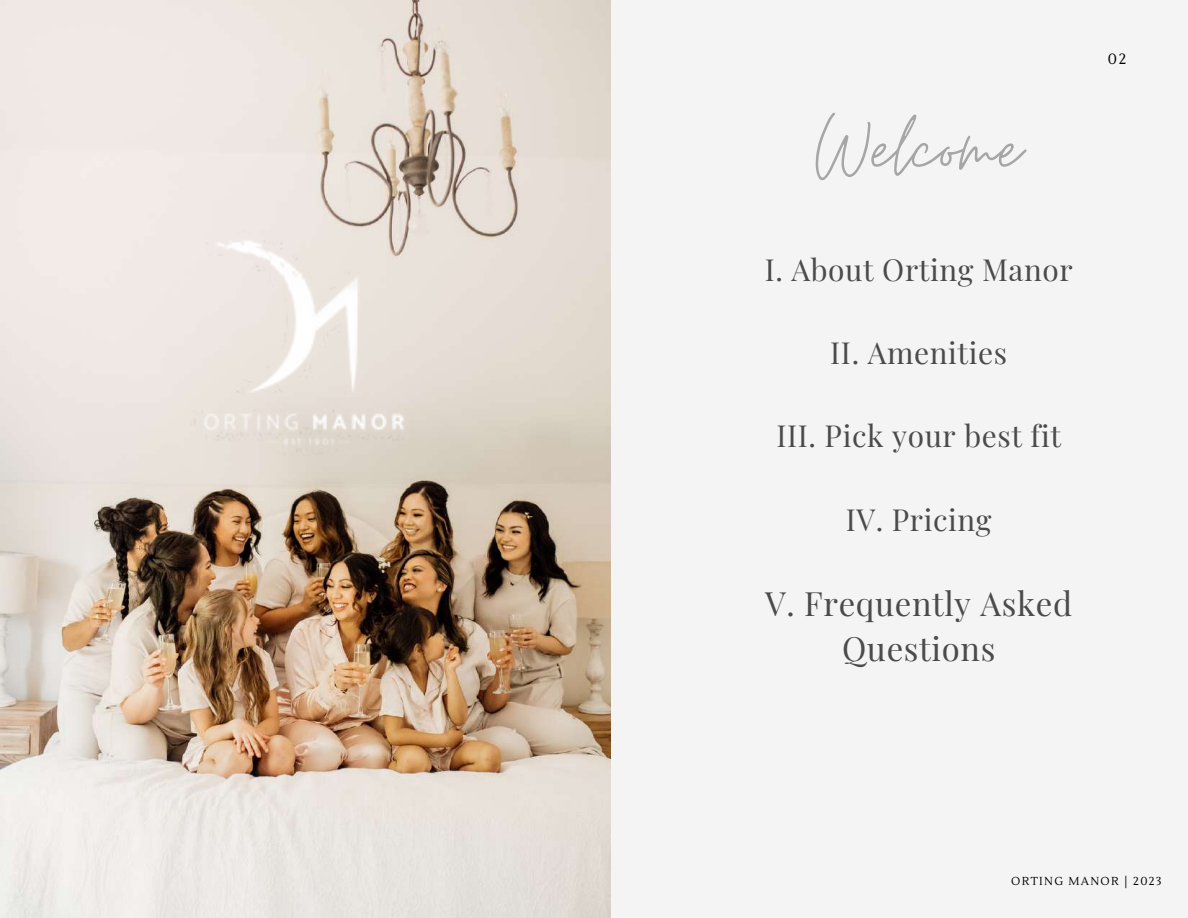
<style>
.page{position:relative;width:1188px;height:918px;background:#f4f4f4}
.page>*{position:absolute;margin:0;border:0;box-sizing:border-box;transform-origin:0 0}
.t1{font:96px "Moon Time";color:#a6a6a6}
.t2{font:32.85px/45px "Playfair Display";letter-spacing:.02em;color:#4b4b4b;text-align:center}
.t3{font:29.85px "Playfair Display";letter-spacing:.02em;color:#4b4b4b}
.t4{font:14.85px "Lustria";color:#000}
.t5{font:11.55px "Lustria";letter-spacing:.115em;color:#000}
</style>
<div class="page">
<img style="left:0;top:0;width:611px;height:918px">
<img style="left:191px;top:225px;width:229px;height:234px">
<h1 class="t1" style="left:816px;top:89px;width:208px">Welcome</h1>
<p class="t3" style="left:765px;top:249px;width:309px">I. About Orting Manor</p>
<p class="t3" style="left:830px;top:332px;width:178px">II. Amenities</p>
<p class="t3" style="left:776px;top:415px;width:286px">III. Pick your best fit</p>
<p class="t3" style="left:846px;top:498px;width:147px">IV. Pricing</p>
<p class="t2" style="left:765px;top:580px;width:309px">V. Frequently Asked<br>Questions</p>
<p class="t4" style="left:1108px;top:50px;width:20px">02</p>
<p class="t5" style="left:1011px;top:874px;width:152px">ORTING MANOR | 2023</p>
</div>
